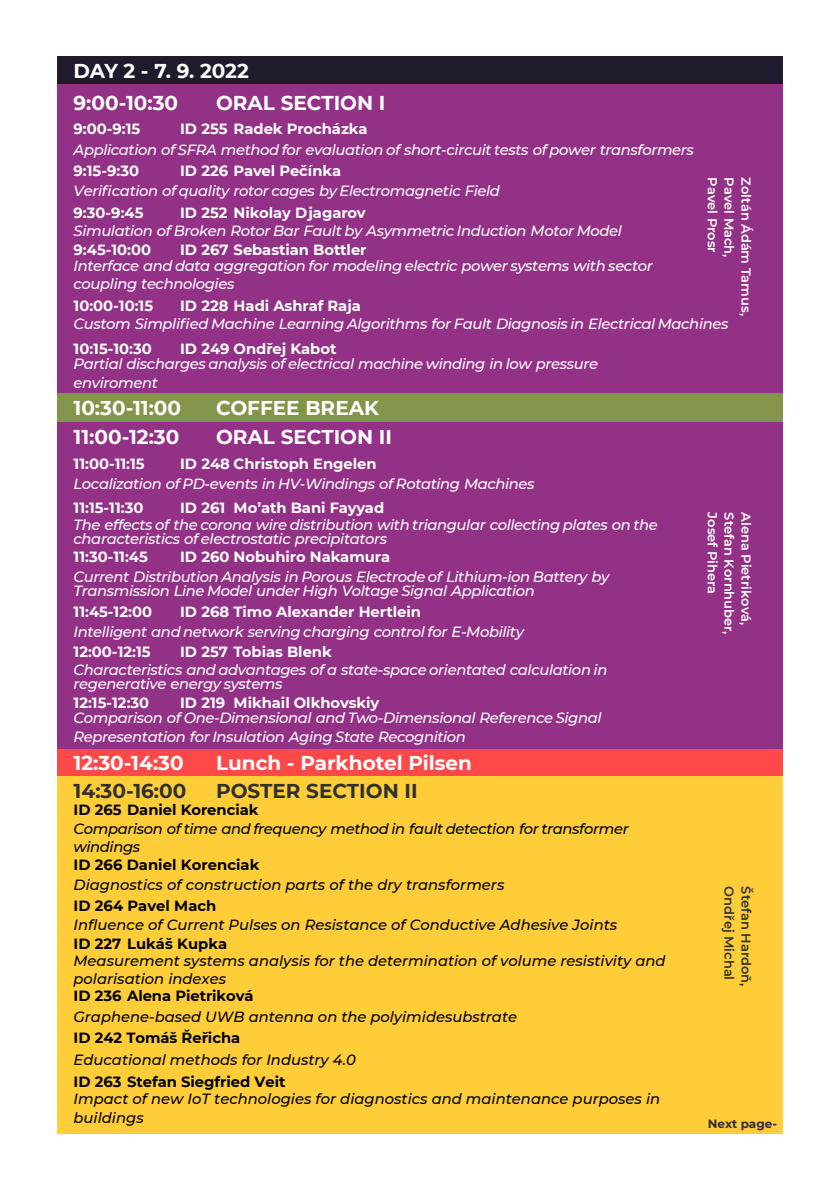
<style>
.page{position:relative;width:840px;height:1191px;background:#fff}
.page>*{position:absolute;margin:0;border:0;box-sizing:border-box;transform-origin:0 0}
.t1{font:700 20px "Montserrat";color:#fff}
.t2{font:700 20px "Montserrat";color:#303030}
.t3{font:italic 500 14.8px/18.6px "Montserrat";letter-spacing:-.025em;color:#fff}
.t4{font:700 14.8px "Montserrat";letter-spacing:-.005em;color:#fff}
.t5{font:italic 500 14.8px/18.6px "Montserrat";color:#000}
.t6{font:700 14.8px "Montserrat";color:#000}
.t7{font:italic 500 14.8px/18.6px "Montserrat";letter-spacing:-.025em;color:#000}
.t8{font:600 13px "Montserrat";color:#fff}
.t9{font:600 13px "Montserrat";color:#303030}
.t10{font:700 12px "Montserrat";color:#303030}
</style>
<div class="page">
<div style="left:57px;top:57px;width:725px;height:28px;background:#201a2c"></div>
<div style="left:57px;top:748px;width:725px;height:28px;background:#ff4949"></div>
<div style="left:57px;top:776px;width:725px;height:51px;background:#ffcd38"></div>
<div style="left:57px;top:821px;width:725px;height:313px;background:#ffcd38"></div>
<div style="left:57px;top:84px;width:725px;height:24px;background:#933187"></div>
<div style="left:57px;top:102px;width:725px;height:292px;background:#933187"></div>
<div style="left:57px;top:422px;width:725px;height:51px;background:#933187"></div>
<div style="left:57px;top:468px;width:725px;height:280px;background:#933187"></div>
<div style="left:57px;top:394px;width:725px;height:28px;background:#82954b"></div>
<h1 class="t1" style="left:74px;top:59px;width:177px">DAY 2 - 7. 9. 2022</h1>
<h1 class="t1" style="left:74px;top:90px;width:106px">9:00-10:30</h1>
<h1 class="t1" style="left:216px;top:90px;width:171px">ORAL SECTION I</h1>
<p class="t4" style="left:74px;top:120px;width:68px">9:00-9:15</p>
<p class="t4" style="left:180px;top:120px;width:189px">ID 255 Radek Procházka</p>
<p class="t3" style="left:74px;top:141px;width:622px">Application of SFRA method for evaluation of short-circuit tests of power transformers</p>
<p class="t4" style="left:74px;top:162px;width:67px">9:15-9:30</p>
<p class="t4" style="left:180px;top:162px;width:163px">ID 226 Pavel Pečínka</p>
<p class="t3" style="left:74px;top:181px;width:428px">Verification of quality rotor cages by Electromagnetic Field</p>
<p class="t4" style="left:74px;top:204px;width:71px">9:30-9:45</p>
<p class="t4" style="left:180px;top:204px;width:187px">ID 252 Nikolay Djagarov</p>
<p class="t3" style="left:74px;top:222px;width:550px">Simulation of Broken Rotor Bar Fault by Asymmetric Induction Motor Model</p>
<p class="t4" style="left:74px;top:240px;width:79px">9:45-10:00</p>
<p class="t4" style="left:180px;top:240px;width:188px">ID 267 Sebastian Bottler</p>
<p class="t3" style="left:74px;top:256px;width:581px">Interface and data aggregation for modeling electric power systems with sector coupling technologies</p>
<p class="t4" style="left:74px;top:297px;width:81px">10:00-10:15</p>
<p class="t4" style="left:180px;top:297px;width:182px">ID 228 Hadi Ashraf Raja</p>
<p class="t8" style="left:720px;top:177px;width:77px;rotate:90deg">Pavel Prosr</p>
<p class="t8" style="left:737px;top:177px;width:81px;rotate:90deg">Pavel Mach,</p>
<p class="t8" style="left:754px;top:177px;width:140px;rotate:90deg">Zoltán Ádám Tamus,</p>
<p class="t3" style="left:74px;top:315px;width:656px">Custom Simplified Machine Learning Algorithms for Fault Diagnosis in Electrical Machines</p>
<p class="t4" style="left:74px;top:339px;width:80px">10:15-10:30</p>
<p class="t4" style="left:180px;top:339px;width:158px">ID 249 Ondřej Kabot</p>
<p class="t3" style="left:74px;top:354px;width:526px">Partial discharges analysis of electrical machine winding in low pressure enviroment</p>
<h1 class="t1" style="left:74px;top:396px;width:109px">10:30-11:00</h1>
<h1 class="t1" style="left:216px;top:396px;width:164px">COFFEE BREAK</h1>
<h1 class="t1" style="left:74px;top:425px;width:107px">11:00-12:30</h1>
<h1 class="t1" style="left:216px;top:425px;width:178px">ORAL SECTION II</h1>
<p class="t4" style="left:74px;top:455px;width:73px">11:00-11:15</p>
<p class="t4" style="left:180px;top:455px;width:198px">ID 248 Christoph Engelen</p>
<p class="t3" style="left:74px;top:474px;width:463px">Localization of PD-events in HV-Windings of Rotating Machines</p>
<p class="t4" style="left:74px;top:499px;width:71px">11:15-11:30</p>
<p class="t4" style="left:180px;top:499px;width:206px">ID 261 Mo’ath Bani Fayyad</p>
<p class="t3" style="left:74px;top:518px;width:586px;line-height:14px">The effects of the corona wire distribution with triangular collecting plates on the characteristics of electrostatic precipitators</p>
<p class="t4" style="left:74px;top:548px;width:76px">11:30-11:45</p>
<p class="t4" style="left:180px;top:548px;width:212px">ID 260 Nobuhiro Nakamura</p>
<p class="t3" style="left:74px;top:570px;width:537px;line-height:14px">Current Distribution Analysis in Porous Electrode of Lithium-ion Battery by<br>Transmission Line Model under High Voltage Signal Application</p>
<p class="t4" style="left:74px;top:602px;width:80px">11:45-12:00</p>
<p class="t4" style="left:180px;top:602px;width:242px">ID 268 Timo Alexander Hertlein</p>
<p class="t3" style="left:74px;top:622px;width:452px">Intelligent and network serving charging control for E-Mobility</p>
<p class="t4" style="left:74px;top:643px;width:79px">12:00-12:15</p>
<p class="t4" style="left:180px;top:643px;width:153px">ID 257 Tobias Blenk</p>
<p class="t3" style="left:74px;top:663px;width:535px;line-height:14px">Characteristics and advantages of a state-space orientated calculation in regenerative energy systems</p>
<p class="t4" style="left:74px;top:693px;width:77px">12:15-12:30</p>
<p class="t4" style="left:180px;top:693px;width:201px">ID 219 Mikhail Olkhovskiy</p>
<p class="t3" style="left:74px;top:708px;width:529px">Comparison of One-Dimensional and Two-Dimensional Reference Signal<br>Representation for Insulation Aging State Recognition</p>
<h1 class="t1" style="left:74px;top:750px;width:112px">12:30-14:30</h1>
<h1 class="t1" style="left:216px;top:750px;width:257px">Lunch - Parkhotel Pilsen</h1>
<h1 class="t2" style="left:74px;top:779px;width:114px">14:30-16:00</h1>
<h1 class="t2" style="left:216px;top:779px;width:203px">POSTER SECTION II</h1>
<p class="t6" style="left:74px;top:801px;width:187px">ID 265 Daniel Korenciak</p>
<p class="t7" style="left:74px;top:819px;width:557px">Comparison of time and frequency method in fault detection for transformer windings</p>
<p class="t6" style="left:74px;top:856px;width:187px">ID 266 Daniel Korenciak</p>
<p class="t5" style="left:74px;top:876px;width:432px">Diagnostics of construction parts of the dry transformers</p>
<p class="t6" style="left:74px;top:896px;width:144px">ID 264 Pavel Mach</p>
<p class="t5" style="left:74px;top:915px;width:545px">Influence of Current Pulses on Resistance of Conductive Adhesive Joints</p>
<p class="t6" style="left:74px;top:934px;width:155px">ID 227 Lukáš Kupka</p>
<p class="t5" style="left:74px;top:951px;width:593px">Measurement systems analysis for the determination of volume resistivity and polarisation indexes</p>
<p class="t6" style="left:74px;top:987px;width:182px">ID 236 Alena Pietriková</p>
<p class="t5" style="left:74px;top:1007px;width:445px">Graphene-based UWB antenna on the polyimidesubstrate</p>
<p class="t6" style="left:74px;top:1028px;width:168px">ID 242 Tomáš Řeřicha</p>
<p class="t5" style="left:74px;top:1050px;width:284px">Educational methods for Industry 4.0</p>
<p class="t6" style="left:74px;top:1073px;width:213px">ID 263 Stefan Siegfried Veit</p>
<p class="t5" style="left:74px;top:1089px;width:588px">Impact of new IoT technologies for diagnostics and maintenance purposes in buildings</p>
<p class="t8" style="left:720px;top:512px;width:83px;rotate:90deg">Josef Pihera</p>
<p class="t8" style="left:737px;top:512px;width:124px;rotate:90deg">Stefan Kornhuber,</p>
<p class="t8" style="left:754px;top:512px;width:114px;rotate:90deg">Alena Pietriková,</p>
<p class="t9" style="left:737px;top:886px;width:95px;rotate:90deg">Ondřej Michal</p>
<p class="t9" style="left:754px;top:886px;width:101px;rotate:90deg">Štefan Hardoň,</p>
<p class="t10" style="left:708px;top:1116px;width:71px">Next page-</p>
</div>
